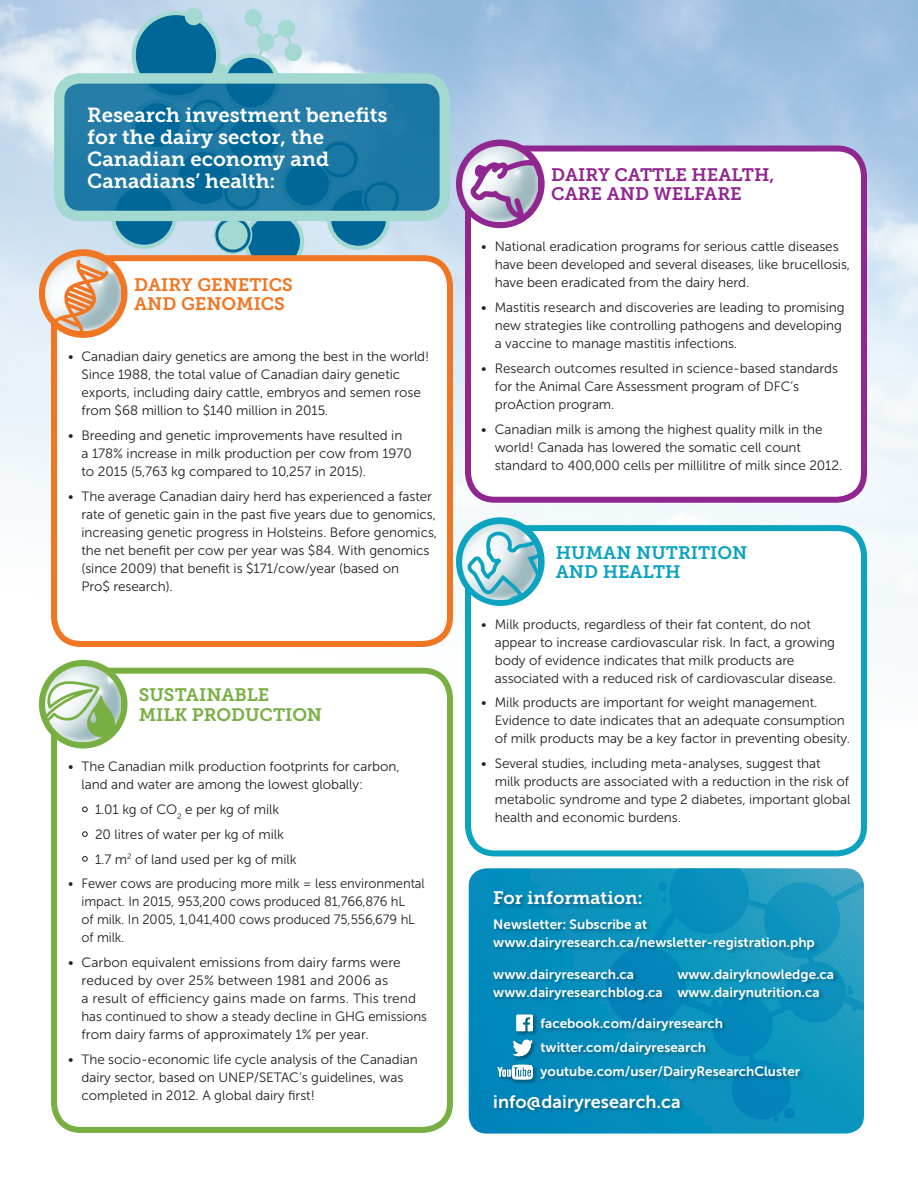
<style>
.page{position:relative;width:918px;height:1188px;background:#fff}
.page>*{position:absolute;margin:0;border:0;box-sizing:border-box;transform-origin:0 0}
.t1{font:20.4px/22px "Museo Slab 700";color:#fff}
.t2{font:18px/19.5px "Museo Slab 700";color:#90268f}
.t3{font:18px/19.5px "Museo Slab 700";color:#78af42}
.t4{font:18px/19.5px "Museo Slab 700";color:#f17623}
.t5{font:18px/19.5px "Museo Slab 700";color:#0ba3c0}
.t6{font:18px "Museo Sans 700";color:#fff}
.t7{font:18px "Museo Slab 700";color:#fff}
.t8{font:13.5px/18px "Museo Sans 300";letter-spacing:-.005em;color:#231f20}
.t9{font:13.5px/18px "Museo Sans 700";color:#fff}
.t10{font:13.5px/18px "Museo Sans 300";letter-spacing:-.005em;color:#231f20;scale:.96 1}
</style>
<div class="page">
<img style="left:0;top:0;width:918px;height:720px">
<div style="left:134px;top:13px;width:84px;height:85px;background:#006799;border-radius:50%"></div>
<div style="left:132px;top:11px;width:88px;height:89px;border:4px solid #a4d9d2;border-radius:50%"></div>
<div style="left:185px;top:8px;width:18px;height:17px;background:#a4d9d2;border-radius:50%"></div>
<div style="left:244px;top:9px;width:18px;height:18px;background:#a4d9d2;border-radius:50%"></div>
<div style="left:284px;top:44px;width:18px;height:17px;background:#a4d9d2;border-radius:50%"></div>
<svg style="left:113px;top:184px;width:62px;height:63px"></svg>
<div style="left:111px;top:182px;width:66px;height:67px;border:4px solid #a4d9d2;border-radius:50%"></div>
<div style="left:246px;top:213px;width:56px;height:57px;background:#006799;border-radius:50%"></div>
<div style="left:244px;top:211px;width:60px;height:61px;border:4px solid #a4d9d2;border-radius:50%"></div>
<div style="left:214px;top:216px;width:38px;height:38px;background:#a4d9d2;border-radius:50%"></div>
<svg style="left:329px;top:188px;width:59px;height:60px"></svg>
<div style="left:327px;top:186px;width:63px;height:64px;border:4px solid #a4d9d2;border-radius:50%"></div>
<svg style="left:152px;top:17px;width:144px;height:56px"></svg>
<svg style="left:215px;top:221px;width:36px;height:32px"></svg>
<svg style="left:59px;top:78px;width:386px;height:138px;background:#1875a2"></svg>
<div style="left:54px;top:73px;width:396px;height:148px;border:10px solid #a4d9d2;border-radius:21px"></div>
<div style="left:54px;top:258px;width:396px;height:386px;background:#fff;border-radius:27px"></div>
<div style="left:51px;top:255px;width:402px;height:392px;border:6px solid #f17623;border-radius:27px"></div>
<div style="left:468px;top:148px;width:396px;height:352px;background:#fff;border-radius:27px"></div>
<div style="left:465px;top:146px;width:402px;height:357px;border:6px solid #90268f;border-radius:27px"></div>
<div style="left:468px;top:528px;width:396px;height:325px;background:#fff;border-radius:27px"></div>
<div style="left:465px;top:525px;width:402px;height:331px;border:6px solid #0ba3c0;border-radius:27px"></div>
<div style="left:54px;top:671px;width:396px;height:459px;background:#fff;border-radius:27px"></div>
<div style="left:51px;top:668px;width:402px;height:465px;border:6px solid #78af42;border-radius:27px"></div>
<svg style="left:82px;top:807px;width:6px;height:5px"></svg>
<svg style="left:82px;top:831px;width:6px;height:6px"></svg>
<svg style="left:82px;top:856px;width:6px;height:6px"></svg>
<div style="left:39px;top:249px;width:89px;height:89px;background:#f17623;border-radius:50%"></div>
<img style="left:46px;top:256px;width:75px;height:75px">
<svg style="left:52px;top:260px;width:56px;height:76px"></svg>
<div style="left:456px;top:140px;width:89px;height:88px;background:#90268f;border-radius:50%"></div>
<img style="left:463px;top:146px;width:75px;height:75px">
<svg style="left:470px;top:160px;width:75px;height:68px"></svg>
<div style="left:39px;top:660px;width:89px;height:89px;background:#78af42;border-radius:50%"></div>
<img style="left:46px;top:667px;width:75px;height:75px">
<svg style="left:44px;top:680px;width:71px;height:57px"></svg>
<div style="left:456px;top:517px;width:89px;height:89px;background:#0ba3c0;border-radius:50%"></div>
<img style="left:463px;top:524px;width:75px;height:75px">
<svg style="left:466px;top:529px;width:73px;height:71px"></svg>
<img style="left:469px;top:868px;width:394px;height:266px">
<svg style="left:602px;top:868px;width:262px;height:254px;background:#1e9bc0"></svg>
<div style="left:492px;top:890px;width:347px;height:227px;background:#09313f;opacity:.45"></div>
<div style="left:496px;top:1014px;width:43px;height:71px;background:#08b"></div>
<div style="left:515px;top:1014px;width:24px;height:23px;background:#09313f;opacity:.45"></div>
<div style="left:512px;top:1039px;width:26px;height:23px;background:#09313f;opacity:.45"></div>
<div style="left:501px;top:1068px;width:11px;height:14px;background:#0079a8"></div>
<div style="left:496px;top:1066px;width:12px;height:16px;background:#09313f;opacity:.45"></div>
<div style="left:511px;top:1064px;width:28px;height:21px;background:#09313f;opacity:.45"></div>
<svg style="left:516px;top:1015px;width:17px;height:16px"></svg>
<svg style="left:513px;top:1040px;width:20px;height:16px"></svg>
<svg style="left:498px;top:1065px;width:35px;height:14px"></svg>
<h1 class="t1" style="left:87px;top:104px;width:302px">Research investment benefits for the dairy sector, the<br>Canadian economy and<br>Canadians’ health:</h1>
<h2 class="t4" style="left:134px;top:275px;width:160px">DAIRY GENETICS<br>AND GENOMICS</h2>
<p class="t8" style="left:82px;top:348px;width:349px;text-indent:-14px">• Canadian dairy genetics are among the best in the world!<br>Since 1988, the total value of Canadian dairy genetic exports, including dairy cattle, embryos and semen rose from $68 million to $140 million in 2015.</p>
<p class="t8" style="left:82px;top:426px;width:332px;text-indent:-14px">• Breeding and genetic improvements have resulted in a 178% increase in milk production per cow from 1970 to 2015 (5,763 kg compared to 10,257 in 2015).</p>
<p class="t8" style="left:82px;top:487px;width:357px;text-indent:-14px">• The average Canadian dairy herd has experienced a faster rate of genetic gain in the past five years due to genomics, increasing genetic progress in Holsteins. Before genomics, the net benefit per cow per year was $84. With genomics (since 2009) that benefit is $171/cow/year (based on<br>Pro$ research).</p>
<h2 class="t3" style="left:139px;top:685px;width:185px">SUSTAINABLE<br>MILK PRODUCTION</h2>
<p class="t8" style="left:82px;top:758px;width:320px;text-indent:-14px">• The Canadian milk production footprints for carbon, land and water are among the lowest globally:</p>
<p class="t8" style="left:95px;top:797px;width:203px;line-height:24.8px">1.01 kg of CO<sub>2</sub> e per kg of milk<br>20 litres of water per kg of milk<br>1.7 m<sup>2</sup> of land used per kg of milk</p>
<p class="t10" style="left:82px;top:875px;width:359px;text-indent:-14px">• Fewer cows are producing more milk = less environmental impact. In 2015, 953,200 cows produced 81,766,876 hL<br>of milk. In 2005, 1,041,400 cows produced 75,556,679 hL of milk.</p>
<p class="t8" style="left:82px;top:954px;width:347px;text-indent:-13px">• Carbon equivalent emissions from dairy farms were reduced by over 25% between 1981 and 2006 as<br>a result of efficiency gains made on farms. This trend has continued to show a steady decline in GHG emissions from dairy farms of approximately 1% per year.</p>
<p class="t8" style="left:82px;top:1050px;width:338px;text-indent:-14px">• The socio-economic life cycle analysis of the Canadian dairy sector, based on UNEP/SETAC’s guidelines, was completed in 2012. A global dairy first!</p>
<h2 class="t2" style="left:551px;top:165px;width:225px">DAIRY CATTLE HEALTH,<br>CARE AND WELFARE</h2>
<p class="t8" style="left:495px;top:238px;width:357px;text-indent:-14px">• National eradication programs for serious cattle diseases have been developed and several diseases, like brucellosis, have been eradicated from the dairy herd.</p>
<p class="t8" style="left:495px;top:299px;width:351px;text-indent:-14px">• Mastitis research and discoveries are leading to promising new strategies like controlling pathogens and developing a vaccine to manage mastitis infections.</p>
<p class="t8" style="left:495px;top:359px;width:345px;text-indent:-14px">• Research outcomes resulted in science-based standards for the Animal Care Assessment program of DFC’s proAction program.</p>
<p class="t8" style="left:495px;top:420px;width:349px;text-indent:-14px">• Canadian milk is among the highest quality milk in the world! Canada has lowered the somatic cell count standard to 400,000 cells per millilitre of milk since 2012.</p>
<h2 class="t5" style="left:556px;top:543px;width:193px">HUMAN NUTRITION<br>AND HEALTH</h2>
<p class="t8" style="left:495px;top:615px;width:343px;text-indent:-14px">• Milk products, regardless of their fat content, do not appear to increase cardiovascular risk. In fact, a growing body of evidence indicates that milk products are associated with a reduced risk of cardiovascular disease.</p>
<p class="t8" style="left:495px;top:694px;width:357px;text-indent:-14px">• Milk products are important for weight management.<br>Evidence to date indicates that an adequate consumption of milk products may be a key factor in preventing obesity.</p>
<p class="t8" style="left:495px;top:755px;width:357px;text-indent:-14px">• Several studies, including meta-analyses, suggest that<br>milk products are associated with a reduction in the risk of metabolic syndrome and type 2 diabetes, important global health and economic burdens.</p>
<h2 class="t7" style="left:493px;top:888px;width:151px">For information:</h2>
<p class="t9" style="left:493px;top:915px;width:323px">Newsletter: Subscribe at www.dairyresearch.ca/newsletter-registration.php</p>
<p class="t9" style="left:493px;top:965px;width:171px">www.dairyresearch.ca www.dairyresearchblog.ca</p>
<p class="t9" style="left:677px;top:965px;width:158px">www.dairyknowledge.ca www.dairynutrition.ca</p>
<p class="t9" style="left:541px;top:1011px;width:261px;line-height:24px">facebook.com/dairyresearch twitter.com/dairyresearch youtube.com/user/DairyResearchCluster</p>
<h2 class="t6" style="left:493px;top:1091px;width:189px">info@dairyresearch.ca</h2>
</div>
